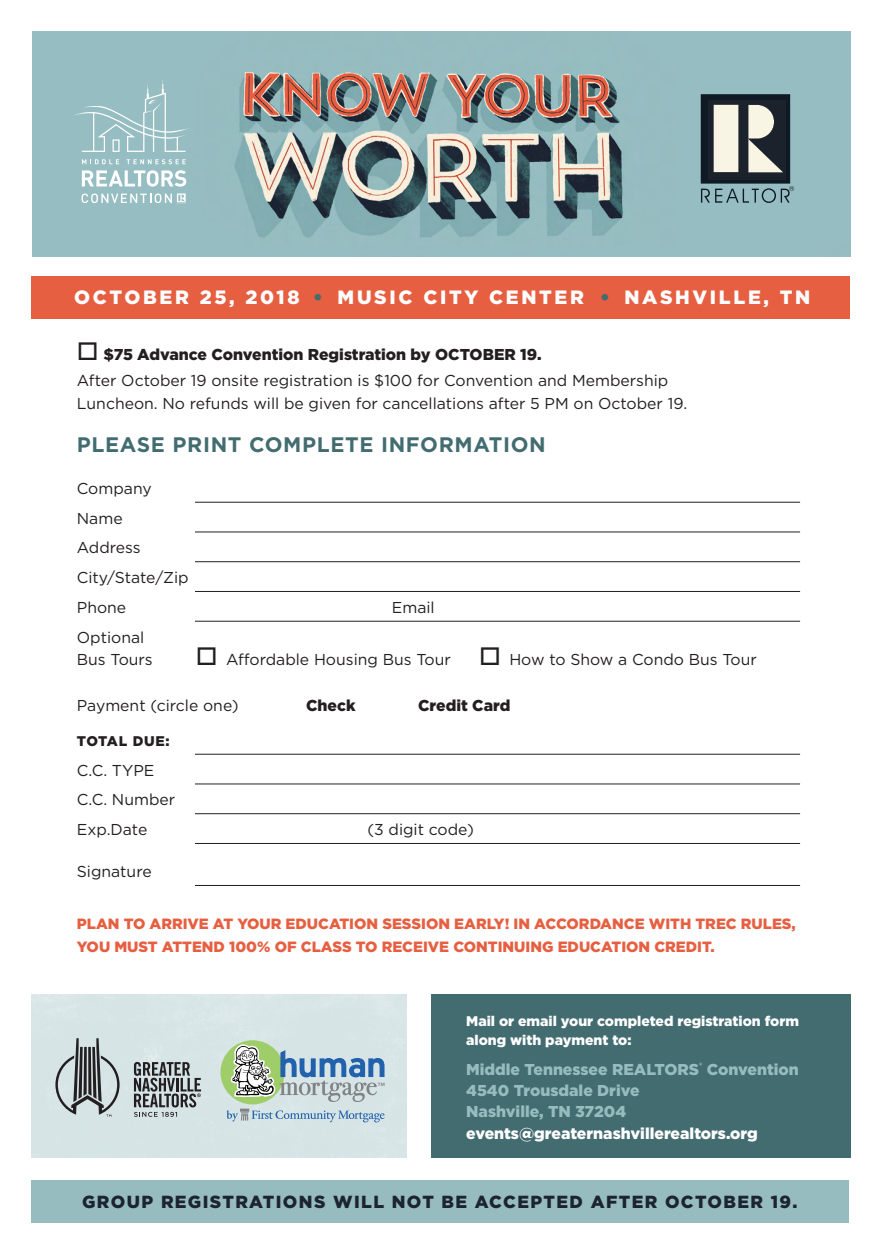
<style>
.page{position:relative;width:882px;height:1260px;background:#fff}
.page>*{position:absolute;margin:0;border:0;box-sizing:border-box;transform-origin:0 0}
.t1{font:700 21px "Gotham";letter-spacing:.03em;color:#436c70}
.t2{font:900 19.25px "Gotham";letter-spacing:.14em;color:#fff}
.t3{font:900 17.5px "Gotham";letter-spacing:.08em;color:#1c2431}
.t4{font:15.75px/29.8px "Gotham";color:#231f20}
.t5{font:900 15.75px/21px "Gotham";color:#96bcbf}
.t6{font:900 15.75px "Gotham";color:#fff}
.t7{font:900 15.75px "Gotham";color:#231f20}
.t8{font:900 14.88px/22.8px "Gotham";color:#e65f41}
.t9{font:900 14px/18.9px "Gotham";color:#fff}
.t10{font:900 14px "Gotham";letter-spacing:.035em;color:#231f20}
.s1{color:#436c70}
.s2{font-weight:900}
</style>
<div class="page">
<hr style="left:195px;top:502px;width:605px;height:1px;background:#231f20">
<hr style="left:195px;top:532px;width:605px;height:1px;background:#231f20">
<hr style="left:195px;top:561px;width:605px;height:1px;background:#231f20">
<hr style="left:195px;top:591px;width:605px;height:1px;background:#231f20">
<hr style="left:195px;top:621px;width:605px;height:1px;background:#231f20">
<hr style="left:195px;top:754px;width:605px;height:1px;background:#231f20">
<hr style="left:195px;top:784px;width:605px;height:1px;background:#231f20">
<hr style="left:195px;top:813px;width:605px;height:1px;background:#231f20">
<hr style="left:195px;top:843px;width:605px;height:1px;background:#231f20">
<hr style="left:195px;top:885px;width:605px;height:1px;background:#231f20">
<div style="left:32px;top:1180px;width:817px;height:43px;background:#96bcbf"></div>
<div style="left:431px;top:994px;width:419px;height:164px;background:#436c70"></div>
<svg style="left:134px;top:1062px;width:67px;height:55px;background:#919899"></svg>
<svg style="left:55px;top:1038px;width:65px;height:79px;background:#a3adae"></svg>
<div style="left:221px;top:1040px;width:64px;height:64px;background:#9ecd6a;border-radius:50%"></div>
<svg style="left:227px;top:1109px;width:158px;height:13px;background:#b2c9d7"></svg>
<svg style="left:231px;top:1044px;width:154px;height:58px;background:#aabfbe"></svg>
<div style="left:32px;top:276px;width:818px;height:43px;background:#e65f41"></div>
<img style="left:33px;top:32px;width:817px;height:224px">
<svg style="left:701px;top:94px;width:93px;height:109px;background:#707a7c"></svg>
<svg style="left:73px;top:80px;width:116px;height:72px;background:#a1c4c7"></svg>
<svg style="left:82px;top:159px;width:37px;height:5px"></svg>
<svg style="left:127px;top:159px;width:59px;height:5px"></svg>
<svg style="left:82px;top:193px;width:105px;height:11px"></svg>
<svg style="left:82px;top:170px;width:104px;height:17px"></svg>
<p class="t2" style="left:74px;top:284px;width:738px">OCTOBER 25, 2018 <span class="s1">•</span> MUSIC CITY CENTER <span class="s1">•</span> NASHVILLE, TN</p>
<p class="t4" style="left:77px;top:341px;width:593px;line-height:26.2px">□ <span class="s2">$75 Advance Convention Registration by OCTOBER 19.<br></span>After October 19 onsite registration is $100 for Convention and Membership</p>
<p class="t4" style="left:77px;top:388px;width:612px">Luncheon. No refunds will be given for cancellations after 5 PM on October 19.</p>
<h1 class="t1" style="left:77px;top:431px;width:470px">PLEASE PRINT COMPLETE INFORMATION</h1>
<p class="t4" style="left:77px;top:473px;width:113px">Company<br>Name<br>Address<br>City/State/Zip<br>Phone</p>
<p class="t4" style="left:392px;top:592px;width:44px">Email</p>
<p class="t4" style="left:77px;top:625px;width:77px;line-height:22.8px">Optional<br>Bus Tours</p>
<p class="t4" style="left:196px;top:645px;width:563px">□ Affordable Housing Bus Tour □ How to Show a Condo Bus Tour</p>
<p class="t4" style="left:77px;top:690px;width:163px">Payment (circle one)</p>
<p class="t7" style="left:306px;top:694px;width:51px">Check</p>
<p class="t7" style="left:418px;top:694px;width:94px">Credit Card</p>
<p class="t10" style="left:77px;top:731px;width:94px">TOTAL DUE:</p>
<p class="t4" style="left:77px;top:755px;width:100px">C.C. TYPE<br>C.C. Number<br>Exp.Date</p>
<p class="t4" style="left:367px;top:814px;width:108px">(3 digit code)</p>
<p class="t4" style="left:77px;top:856px;width:76px">Signature</p>
<p class="t8" style="left:77px;top:912px;width:721px">PLAN TO ARRIVE AT YOUR EDUCATION SESSION EARLY! IN ACCORDANCE WITH TREC RULES,<br>YOU MUST ATTEND 100% OF CLASS TO RECEIVE CONTINUING EDUCATION CREDIT.</p>
<p class="t9" style="left:466px;top:1012px;width:334px">Mail or email your completed registration form along with payment to:</p>
<p class="t5" style="left:466px;top:1058px;width:334px">Middle Tennessee REALTORS<sup>®</sup> Convention<br>4540 Trousdale Drive<br>Nashville, TN 37204</p>
<p class="t6" style="left:466px;top:1123px;width:293px">events@greaternashvillerealtors.org</p>
<p class="t3" style="left:82px;top:1189px;width:717px">GROUP REGISTRATIONS WILL NOT BE ACCEPTED AFTER OCTOBER 19.</p>
</div>
